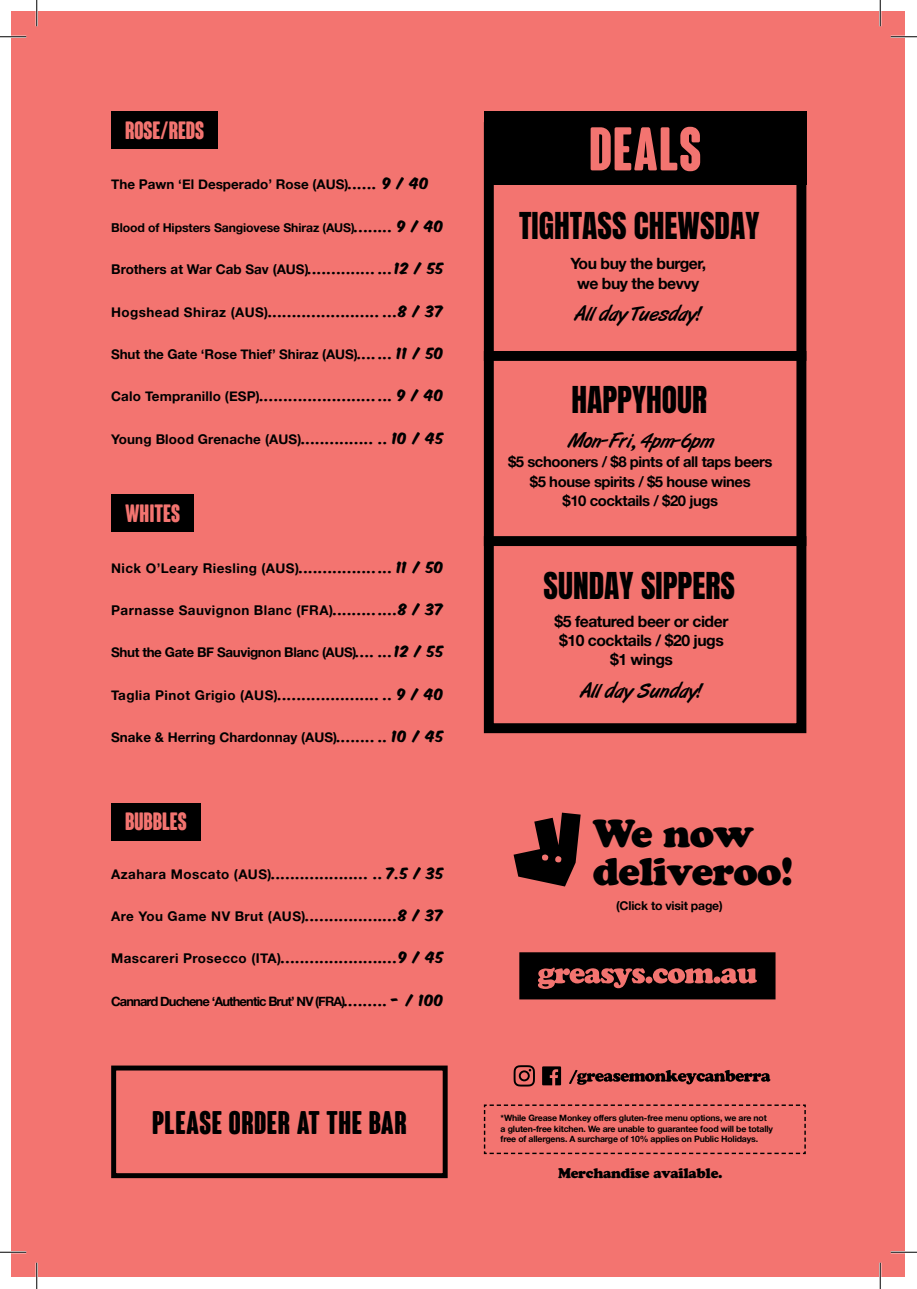
<style>
.page{position:relative;width:917px;height:1289px;background:#fff}
.page>*{position:absolute;margin:0;border:0;box-sizing:border-box;transform-origin:0 0}
.t1{font:700 condensed 59.85px "Coluna Rounded";letter-spacing:.02em;color:#f37470}
.t2{font:38.68px/38px "Cooper Black Std";letter-spacing:-.02em;color:#000101}
.t3{font:700 condensed 31.85px "Coluna Rounded";letter-spacing:.02em;color:#000}
.t4{font:31.5px "Anton";color:#000}
.t5{font:700 condensed 24.32px "Coluna Rounded";color:#f37470}
.t6{font:21px "Art Brush";letter-spacing:.01em;color:#000}
.t7{font:15.75px/19.2px "Alte Haas Grotesk Bold";letter-spacing:-.03em;color:#000;text-align:center}
.t8{font:14.88px/19.2px "Alte Haas Grotesk Bold";letter-spacing:-.03em;color:#000;text-align:center}
.t9{font:14px "Cooper Black Std";letter-spacing:-.02em;color:#000}
.t10{font:13.47px "Komika Axis";letter-spacing:.03em;color:#000}
.t11{font:13.47px "Alte Haas Grotesk Bold";color:#000}
.t12{font:13.47px "Alte Haas Grotesk Bold";letter-spacing:.03em;color:#000}
.t13{font:13.47px "Alte Haas Grotesk Bold";letter-spacing:-.03em;color:#000}
.t14{font:12.95px "Alte Haas Grotesk Bold";letter-spacing:-.07em;color:#000}
.t15{font:12.25px "Alte Haas Grotesk Bold";letter-spacing:-.01em;color:#000}
.t16{font:8.75px/10.5px "Alte Haas Grotesk Bold";letter-spacing:-.02em;color:#000}
.s1{font-family:"Komika Axis"}
.s2{font-family:"Komika Axis";font-size:13.47px}
.s3{font-family:"Alte Haas Grotesk Bold"}
</style>
<div class="page">
<div style="left:12px;top:12px;width:893px;height:1265px;background:#f37470"></div>
<div style="left:111px;top:111px;width:107px;height:37px;background:#000"></div>
<div style="left:111px;top:494px;width:83px;height:37px;background:#000"></div>
<div style="left:111px;top:803px;width:90px;height:37px;background:#000"></div>
<div style="left:484px;top:122px;width:322px;height:611px;border:10px solid #000"></div>
<div style="left:484px;top:111px;width:322px;height:74px;background:#000"></div>
<svg style="left:513px;top:813px;width:68px;height:73px"></svg>
<svg style="left:519px;top:952px;width:256px;height:47px"></svg>
<div style="left:484px;top:351px;width:322px;height:10px;background:#000"></div>
<div style="left:484px;top:536px;width:322px;height:10px;background:#000"></div>
<svg style="left:514px;top:1065px;width:21px;height:21px"></svg>
<svg style="left:542px;top:1066px;width:19px;height:19px"></svg>
<svg style="left:569px;top:1070px;width:201px;height:15px"></svg>
<svg style="left:483px;top:1104px;width:323px;height:51px"></svg>
<div style="left:111px;top:1065px;width:337px;height:113px;border:5px solid #000"></div>
<hr style="left:0;top:36px;width:26px;height:2px;background:#fff">
<hr style="left:891px;top:36px;width:26px;height:2px;background:#fff">
<hr style="left:0;top:1251px;width:26px;height:2px;background:#fff">
<hr style="left:891px;top:1251px;width:26px;height:2px;background:#fff">
<hr style="left:36px;top:0;width:2px;height:26px;background:#fff">
<hr style="left:36px;top:1263px;width:2px;height:26px;background:#fff">
<hr style="left:879px;top:0;width:2px;height:26px;background:#fff">
<hr style="left:879px;top:1263px;width:2px;height:26px;background:#fff">
<svg style="left:0;top:36px;width:26px;height:1px"></svg>
<svg style="left:891px;top:36px;width:26px;height:1px"></svg>
<svg style="left:0;top:1252px;width:26px;height:1px"></svg>
<svg style="left:891px;top:1252px;width:26px;height:1px"></svg>
<svg style="left:36px;top:0;width:1px;height:26px"></svg>
<svg style="left:36px;top:1263px;width:1px;height:26px"></svg>
<svg style="left:880px;top:0;width:1px;height:26px"></svg>
<svg style="left:880px;top:1263px;width:1px;height:26px"></svg>
<h3 class="t5" style="left:125px;top:117px;width:81px">ROSE/REDS</h3>
<p class="t11" style="left:111px;top:176px;width:319px">The Pawn ‘El Desperado’ Rose (AUS)<span class="s1">...... 9 / 40</span></p>
<p class="t15" style="left:111px;top:220px;width:334px">Blood of Hipsters Sangiovese Shiraz (AUS)<span class="s2">........ 9 / 40</span></p>
<p class="t11" style="left:111px;top:261px;width:334px">Brothers at War Cab Sav (AUS)<span class="s1">.............. ...12 / 55</span></p>
<p class="t10" style="left:111px;top:304px;width:334px"><span class="s3">Hogshead Shiraz (AUS)</span>....................... ...8 / 37</p>
<p class="t11" style="left:111px;top:346px;width:334px">Shut the Gate ‘Rose Thief’ Shiraz (AUS)<span class="s1">.... ... 11 / 50</span></p>
<p class="t10" style="left:111px;top:389px;width:334px"><span class="s3">Calo Tempranillo (ESP)</span>........................ ... 9 / 40</p>
<p class="t11" style="left:111px;top:430px;width:334px">Young Blood Grenache (AUS)<span class="s1">............... .. 10 / 45</span></p>
<h3 class="t5" style="left:125px;top:500px;width:56px">WHITES</h3>
<p class="t12" style="left:111px;top:559px;width:334px">Nick O’Leary Riesling (AUS)<span class="s1">................... 11 / 50</span></p>
<p class="t12" style="left:111px;top:602px;width:334px">Parnasse Sauvignon Blanc (FRA)<span class="s1">.............8 / 37</span></p>
<p class="t13" style="left:111px;top:644px;width:334px">Shut the Gate BF Sauvignon Blanc (AUS)<span class="s1">.... ... 12 / 55</span></p>
<p class="t10" style="left:111px;top:687px;width:334px"><span class="s3">Taglia Pinot Grigio (AUS)</span>..................... .. 9 / 40</p>
<p class="t11" style="left:111px;top:729px;width:334px">Snake &amp; Herring Chardonnay (AUS)<span class="s1">........ .. 10 / 45</span></p>
<h3 class="t5" style="left:125px;top:808px;width:63px">BUBBLES</h3>
<p class="t10" style="left:111px;top:866px;width:334px"><span class="s3">Azahara Moscato (AUS)</span>.................... .. 7.5 / 35</p>
<p class="t10" style="left:111px;top:908px;width:334px"><span class="s3">Are You Game NV Brut (AUS)</span>...................8 / 37</p>
<p class="t10" style="left:111px;top:951px;width:334px"><span class="s3">Mascareri Prosecco (ITA)</span>........................9 / 45</p>
<p class="t14" style="left:111px;top:993px;width:334px">Cannard Duchene ‘Authentic Brut’ NV (FRA)<span class="s2">......... - / 100</span></p>
<h3 class="t3" style="left:152px;top:1105px;width:256px">PLEASE ORDER AT THE BAR</h3>
<h1 class="t1" style="left:589px;top:117px;width:114px">DEALS</h1>
<h3 class="t4" style="left:519px;top:203px;width:242px">TIGHTASS CHEWSDAY</h3>
<p class="t7" style="left:570px;top:254px;width:137px">You buy the burger, we buy the bevvy</p>
<h3 class="t6" style="left:574px;top:304px;width:129px">All day Tuesday!</h3>
<h3 class="t4" style="left:571px;top:378px;width:137px">HAPPYHOUR</h3>
<h3 class="t6" style="left:567px;top:431px;width:148px">Mon-Fri, 4pm-6pm</h3>
<p class="t8" style="left:508px;top:452px;width:266px">$5 schooners / $8 pints of all taps beers $5 house spirits / $5 house wines<br>$10 cocktails / $20 jugs</p>
<h3 class="t4" style="left:544px;top:563px;width:193px">SUNDAY SIPPERS</h3>
<p class="t7" style="left:554px;top:611px;width:175px">$5 featured beer or cider $10 cocktails / $20 jugs $1 wings</p>
<h3 class="t6" style="left:580px;top:681px;width:125px">All day Sunday!</h3>
<h2 class="t2" style="left:593px;top:815px;width:202px">We now deliveroo!</h2>
<p class="t15" style="left:616px;top:898px;width:108px">(Click to visit page)</p>
<p class="t16" style="left:501px;top:1113px;width:274px">*While Grease Monkey offers gluten-free menu options, we are not a gluten-free kitchen. We are unable to guarantee food will be totally free of allergens. A surcharge of 10% applies on Public Holidays.</p>
<p class="t9" style="left:558px;top:1165px;width:166px">Merchandise available.</p>
</div>
